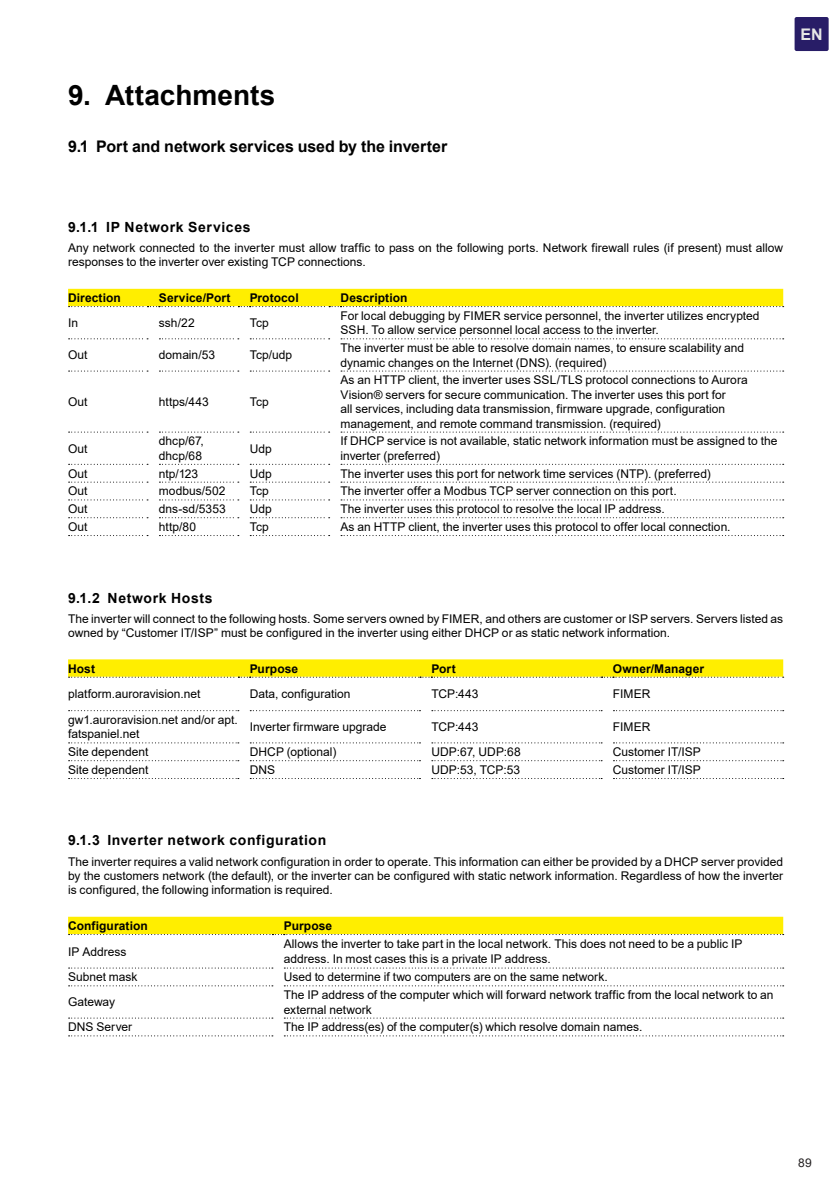
<style>
.page{position:relative;width:840px;height:1191px;background:#fff}
.page>*{position:absolute;margin:0;border:0;box-sizing:border-box;transform-origin:0 0}
.t1{font:700 28px "Arial";color:#000}
.t2{font:700 16px "Arial";color:#000}
.t3{font:700 16px "Arial";color:#e6e7e5}
.t4{font:700 14px "Arial";letter-spacing:.045em;color:#000}
.t5{font:12px/14.4px "Arial";color:#000}
.t6{font:700 12px "Arial";letter-spacing:.005em;color:#000}
.t7{font:12px "Arial";color:#221f20}
</style>
<div class="page">
<div style="left:794px;top:17px;width:34px;height:34px;background:#281d67;border-radius:2px"></div>
<svg style="left:69px;top:338px;width:79px;height:1px"></svg>
<svg style="left:159px;top:338px;width:80px;height:1px"></svg>
<svg style="left:250px;top:338px;width:79px;height:1px"></svg>
<svg style="left:341px;top:338px;width:442px;height:1px"></svg>
<svg style="left:69px;top:370px;width:79px;height:1px"></svg>
<svg style="left:159px;top:370px;width:80px;height:1px"></svg>
<svg style="left:250px;top:370px;width:79px;height:1px"></svg>
<svg style="left:341px;top:370px;width:442px;height:1px"></svg>
<svg style="left:69px;top:431px;width:79px;height:1px"></svg>
<svg style="left:159px;top:431px;width:80px;height:1px"></svg>
<svg style="left:250px;top:431px;width:79px;height:1px"></svg>
<svg style="left:341px;top:431px;width:442px;height:1px"></svg>
<svg style="left:69px;top:464px;width:79px;height:1px"></svg>
<svg style="left:159px;top:464px;width:80px;height:1px"></svg>
<svg style="left:250px;top:464px;width:79px;height:1px"></svg>
<svg style="left:341px;top:464px;width:442px;height:1px"></svg>
<svg style="left:69px;top:481px;width:79px;height:1px"></svg>
<svg style="left:159px;top:481px;width:80px;height:1px"></svg>
<svg style="left:250px;top:481px;width:79px;height:1px"></svg>
<svg style="left:341px;top:481px;width:442px;height:1px"></svg>
<svg style="left:69px;top:499px;width:79px;height:1px"></svg>
<svg style="left:159px;top:499px;width:80px;height:1px"></svg>
<svg style="left:250px;top:499px;width:79px;height:1px"></svg>
<svg style="left:341px;top:499px;width:442px;height:1px"></svg>
<svg style="left:69px;top:517px;width:79px;height:1px"></svg>
<svg style="left:159px;top:517px;width:80px;height:1px"></svg>
<svg style="left:250px;top:517px;width:79px;height:1px"></svg>
<svg style="left:341px;top:517px;width:442px;height:1px"></svg>
<div style="left:68px;top:289px;width:715px;height:18px;background:#fe0"></div>
<svg style="left:69px;top:535px;width:79px;height:1px"></svg>
<svg style="left:159px;top:535px;width:80px;height:1px"></svg>
<svg style="left:250px;top:535px;width:79px;height:1px"></svg>
<svg style="left:341px;top:535px;width:442px;height:1px"></svg>
<svg style="left:69px;top:710px;width:170px;height:1px"></svg>
<svg style="left:250px;top:710px;width:170px;height:1px"></svg>
<svg style="left:431px;top:710px;width:170px;height:1px"></svg>
<svg style="left:613px;top:710px;width:170px;height:1px"></svg>
<svg style="left:69px;top:742px;width:170px;height:1px"></svg>
<svg style="left:250px;top:742px;width:170px;height:1px"></svg>
<svg style="left:431px;top:742px;width:170px;height:1px"></svg>
<svg style="left:613px;top:742px;width:170px;height:1px"></svg>
<svg style="left:69px;top:760px;width:170px;height:1px"></svg>
<svg style="left:250px;top:760px;width:170px;height:1px"></svg>
<svg style="left:431px;top:760px;width:170px;height:1px"></svg>
<svg style="left:613px;top:760px;width:170px;height:1px"></svg>
<svg style="left:68px;top:659px;width:715px;height:18px;background:#feed09"></svg>
<svg style="left:69px;top:778px;width:170px;height:1px"></svg>
<svg style="left:250px;top:778px;width:170px;height:1px"></svg>
<svg style="left:431px;top:778px;width:170px;height:1px"></svg>
<svg style="left:613px;top:778px;width:170px;height:1px"></svg>
<svg style="left:69px;top:967px;width:204px;height:1px"></svg>
<svg style="left:284px;top:967px;width:499px;height:1px"></svg>
<svg style="left:69px;top:985px;width:204px;height:1px"></svg>
<svg style="left:284px;top:985px;width:499px;height:1px"></svg>
<svg style="left:69px;top:1017px;width:204px;height:1px"></svg>
<svg style="left:284px;top:1017px;width:499px;height:1px"></svg>
<svg style="left:68px;top:916px;width:715px;height:19px;background:#fbeb13"></svg>
<svg style="left:69px;top:1035px;width:204px;height:1px"></svg>
<svg style="left:284px;top:1035px;width:499px;height:1px"></svg>
<h1 class="t1" style="left:68px;top:76px;width:209px">9. Attachments</h1>
<h2 class="t2" style="left:68px;top:135px;width:380px">9.1 Port and network services used by the inverter</h2>
<h2 class="t3" style="left:800px;top:23px;width:24px">EN</h2>
<p class="t4" style="left:68px;top:217px;width:184px">9.1.1 IP Network Services</p>
<p class="t5" style="left:68px;top:240px;width:716px">Any network connected to the inverter must allow traffic to pass on the following ports. Network firewall rules (if present) must allow responses to the inverter over existing TCP connections.</p>
<p class="t6" style="left:68px;top:289px;width:54px">Direction</p>
<p class="t6" style="left:159px;top:289px;width:73px">Service/Port</p>
<p class="t6" style="left:249px;top:289px;width:50px">Protocol</p>
<p class="t6" style="left:340px;top:289px;width:68px">Description</p>
<p class="t5" style="left:68px;top:315px;width:12px">In</p>
<p class="t5" style="left:159px;top:315px;width:37px">ssh/22</p>
<p class="t5" style="left:249px;top:315px;width:21px">Tcp</p>
<p class="t5" style="left:340px;top:308px;width:420px">For local debugging by FIMER service personnel, the inverter utilizes encrypted<br>SSH. To allow service personnel local access to the inverter.</p>
<p class="t5" style="left:68px;top:348px;width:21px">Out</p>
<p class="t5" style="left:159px;top:348px;width:58px">domain/53</p>
<p class="t5" style="left:249px;top:348px;width:44px">Tcp/udp</p>
<p class="t5" style="left:340px;top:341px;width:405px">The inverter must be able to resolve domain names, to ensure scalability and dynamic changes on the Internet (DNS). (required)</p>
<p class="t5" style="left:68px;top:394px;width:21px">Out</p>
<p class="t5" style="left:159px;top:394px;width:51px">https/443</p>
<p class="t5" style="left:249px;top:394px;width:21px">Tcp</p>
<p class="t5" style="left:340px;top:373px;width:408px">As an HTTP client, the inverter uses SSL/TLS protocol connections to Aurora Vision® servers for secure communication. The inverter uses this port for<br>all services, including data transmission, firmware upgrade, configuration management, and remote command transmission. (required)</p>
<p class="t5" style="left:68px;top:441px;width:21px">Out</p>
<p class="t5" style="left:159px;top:434px;width:46px">dhcp/67, dhcp/68</p>
<p class="t5" style="left:249px;top:441px;width:24px">Udp</p>
<p class="t5" style="left:340px;top:434px;width:438px">If DHCP service is not available, static network information must be assigned to the inverter (preferred)</p>
<p class="t5" style="left:68px;top:466px;width:21px">Out</p>
<p class="t5" style="left:159px;top:466px;width:41px">ntp/123</p>
<p class="t5" style="left:249px;top:466px;width:24px">Udp</p>
<p class="t5" style="left:340px;top:466px;width:371px">The inverter uses this port for network time services (NTP). (preferred)</p>
<p class="t5" style="left:68px;top:484px;width:21px">Out</p>
<p class="t5" style="left:159px;top:484px;width:68px">modbus/502</p>
<p class="t5" style="left:249px;top:484px;width:21px">Tcp</p>
<p class="t5" style="left:340px;top:484px;width:337px">The inverter offer a Modbus TCP server connection on this port.</p>
<p class="t5" style="left:68px;top:502px;width:21px">Out</p>
<p class="t5" style="left:159px;top:502px;width:68px">dns-sd/5353</p>
<p class="t5" style="left:249px;top:502px;width:24px">Udp</p>
<p class="t5" style="left:340px;top:502px;width:326px">The inverter uses this protocol to resolve the local IP address.</p>
<p class="t5" style="left:68px;top:519px;width:21px">Out</p>
<p class="t5" style="left:159px;top:519px;width:39px">http/80</p>
<p class="t5" style="left:249px;top:519px;width:21px">Tcp</p>
<p class="t5" style="left:340px;top:519px;width:391px">As an HTTP client, the inverter uses this protocol to offer local connection.</p>
<p class="t4" style="left:68px;top:587px;width:146px">9.1.2 Network Hosts</p>
<p class="t5" style="left:68px;top:611px;width:716px">The inverter will connect to the following hosts. Some servers owned by FIMER, and others are customer or ISP servers. Servers listed as owned by “Customer IT/ISP” must be configured in the inverter using either DHCP or as static network information.</p>
<p class="t6" style="left:68px;top:660px;width:28px">Host</p>
<p class="t6" style="left:249px;top:660px;width:50px">Purpose</p>
<p class="t6" style="left:431px;top:660px;width:26px">Port</p>
<p class="t6" style="left:612px;top:660px;width:93px">Owner/Manager</p>
<p class="t5" style="left:68px;top:687px;width:134px">platform.auroravision.net</p>
<p class="t5" style="left:249px;top:687px;width:102px">Data, configuration</p>
<p class="t5" style="left:431px;top:687px;width:49px">TCP:443</p>
<p class="t5" style="left:612px;top:687px;width:39px">FIMER</p>
<p class="t5" style="left:68px;top:712px;width:171px">gw1.auroravision.net and/or apt. fatspaniel.net</p>
<p class="t5" style="left:249px;top:719px;width:138px">Inverter firmware upgrade</p>
<p class="t5" style="left:431px;top:719px;width:49px">TCP:443</p>
<p class="t5" style="left:612px;top:719px;width:39px">FIMER</p>
<p class="t5" style="left:68px;top:744px;width:82px">Site dependent</p>
<p class="t5" style="left:249px;top:744px;width:88px">DHCP (optional)</p>
<p class="t5" style="left:431px;top:744px;width:91px">UDP:67, UDP:68</p>
<p class="t5" style="left:612px;top:744px;width:89px">Customer IT/ISP</p>
<p class="t5" style="left:68px;top:762px;width:82px">Site dependent</p>
<p class="t5" style="left:249px;top:762px;width:27px">DNS</p>
<p class="t5" style="left:431px;top:762px;width:90px">UDP:53, TCP:53</p>
<p class="t5" style="left:612px;top:762px;width:89px">Customer IT/ISP</p>
<p class="t4" style="left:68px;top:830px;width:259px">9.1.3 Inverter network configuration</p>
<p class="t5" style="left:68px;top:854px;width:716px;text-align:justify">The inverter requires a valid network configuration in order to operate. This information can either be provided by a DHCP server provided by the customers network (the default), or the inverter can be configured with static network information. Regardless of how the inverter is configured, the following information is required.</p>
<p class="t6" style="left:68px;top:917px;width:81px">Configuration</p>
<p class="t6" style="left:283px;top:917px;width:50px">Purpose</p>
<p class="t5" style="left:68px;top:944px;width:60px">IP Address</p>
<p class="t5" style="left:283px;top:937px;width:460px">Allows the inverter to take part in the local network. This does not need to be a public IP address. In most cases this is a private IP address.</p>
<p class="t5" style="left:68px;top:969px;width:71px">Subnet mask</p>
<p class="t5" style="left:283px;top:969px;width:325px">Used to determine if two computers are on the same network.</p>
<p class="t5" style="left:68px;top:994px;width:48px">Gateway</p>
<p class="t5" style="left:283px;top:987px;width:491px">The IP address of the computer which will forward network traffic from the local network to an external network</p>
<p class="t5" style="left:68px;top:1020px;width:66px">DNS Server</p>
<p class="t5" style="left:283px;top:1020px;width:360px">The IP address(es) of the computer(s) which resolve domain names.</p>
<p class="t7" style="left:797px;top:1154px;width:15px">89</p>
</div>
